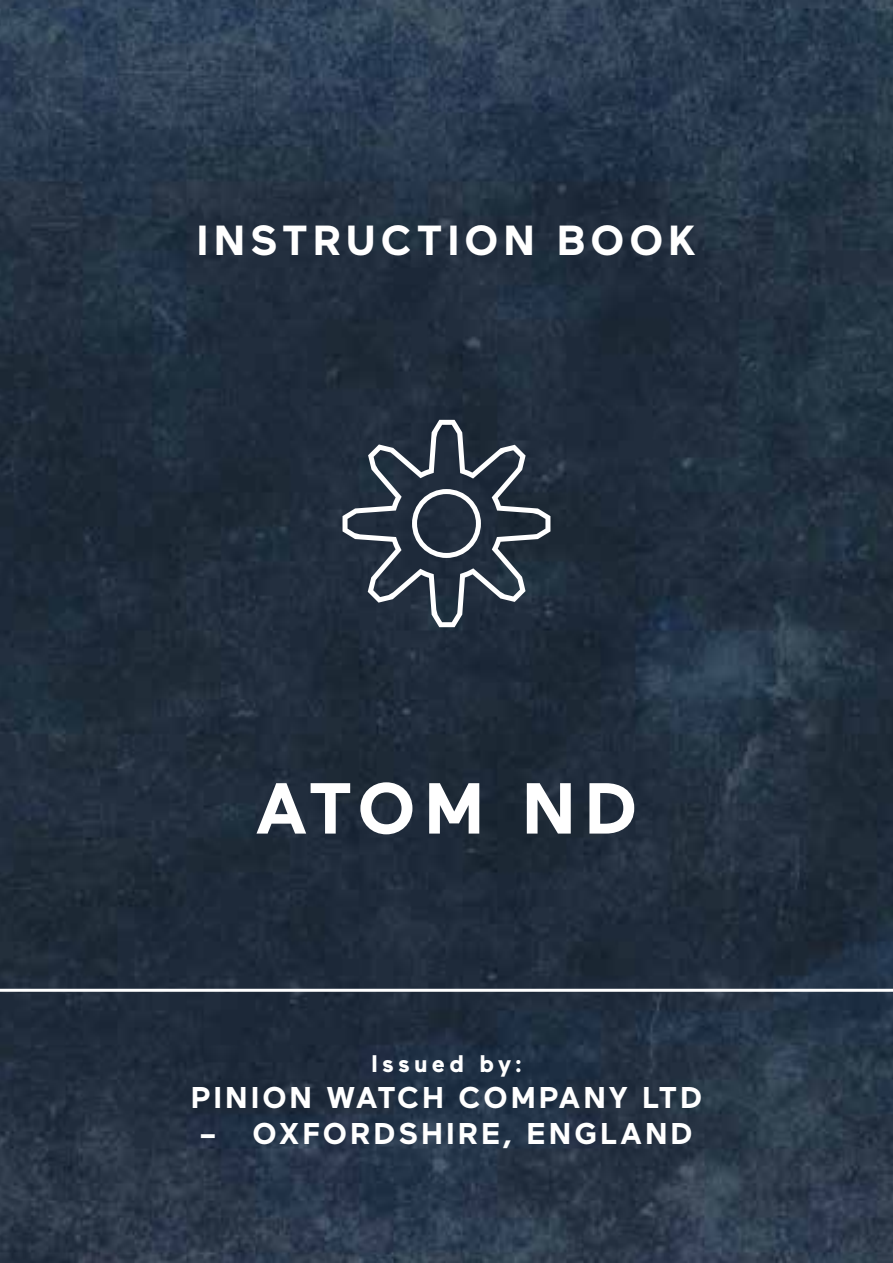
<style>
.page{position:relative;width:893px;height:1263px;background:#fff}
.page>*{position:absolute;margin:0;border:0;box-sizing:border-box;transform-origin:0 0}
.t1{font:700 72px "Maax";letter-spacing:.095em;color:#fff}
.t2{font:700 42px "Maax";letter-spacing:.12em;color:#fff}
.t3{font:700 30px "Maax";letter-spacing:.1em;color:#fff}
.t4{font:700 24px "Maax";letter-spacing:.18em;color:#fff}
</style>
<div class="page">
<img style="left:0;top:0;width:893px;height:1263px">
<hr style="left:0;top:989px;width:893px;height:3px;background:#fff">
<svg style="left:342px;top:420px;width:208px;height:207px;background:#3f4a57"></svg>
<h2 class="t2" style="left:197px;top:212px;width:501px">INSTRUCTION BOOK</h2>
<h1 class="t1" style="left:256px;top:761px;width:383px">ATOM ND</h1>
<p class="t4" style="left:371px;top:1047px;width:152px">Issued by:</p>
<p class="t3" style="left:191px;top:1077px;width:513px">PINION WATCH COMPANY LTD</p>
<p class="t3" style="left:200px;top:1113px;width:494px">– OXFORDSHIRE, ENGLAND</p>
</div>
